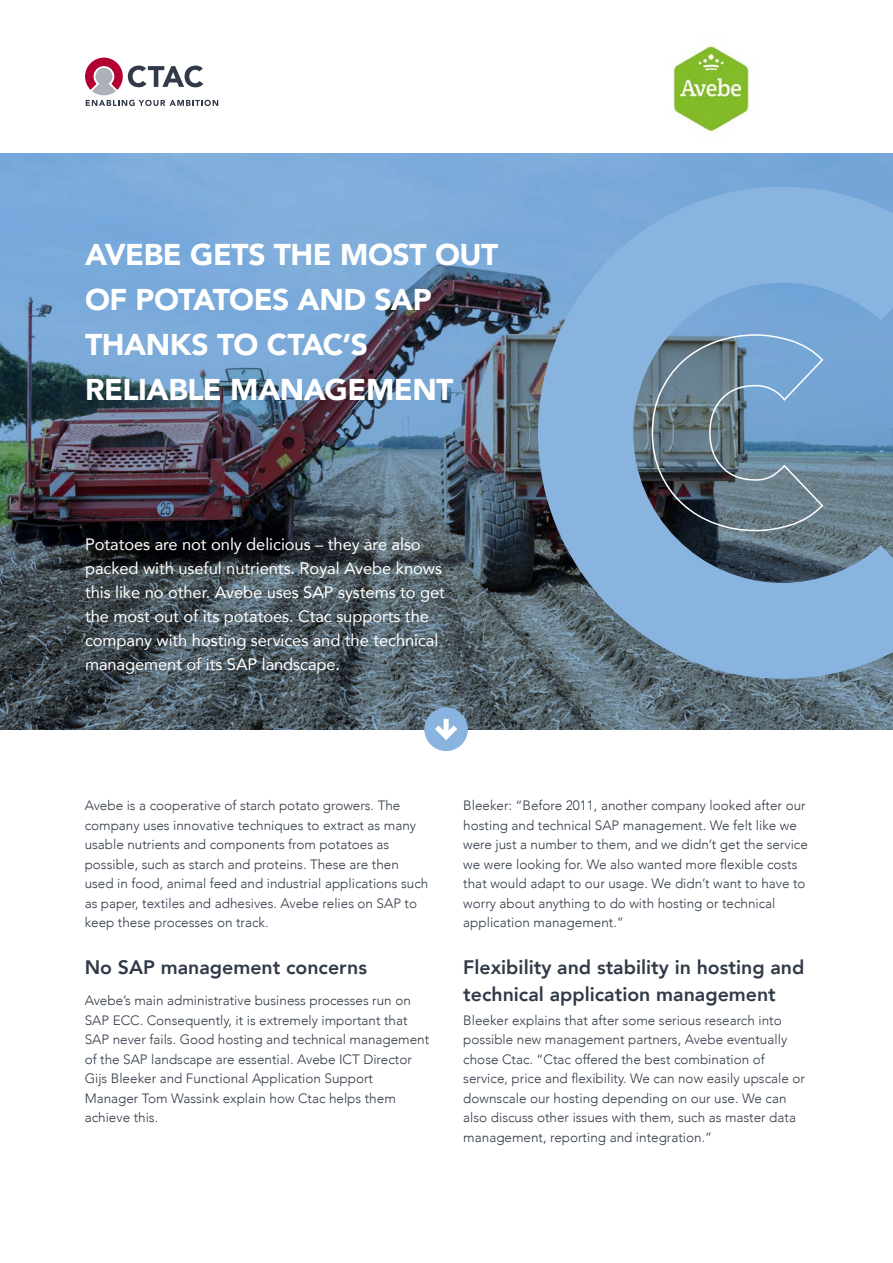
<style>
.page{position:relative;width:893px;height:1263px;background:#fff}
.page>*{position:absolute;margin:0;border:0;box-sizing:border-box;transform-origin:0 0}
.t1{font:900 30px/45px "Avenir";letter-spacing:-.015em;color:#fff}
.t2{font:800 19.5px/27px "Avenir";color:#313a48}
.t3{font:16.5px/24px "Avenir";letter-spacing:-.005em;color:#fff}
.t4{font:300 13.5px/19.5px "Avenir";color:#313a48}
</style>
<div class="page">
<img style="left:0;top:153px;width:893px;height:576px">
<div style="left:424px;top:707px;width:44px;height:44px;background:#89b4df;border-radius:50%"></div>
<svg style="left:435px;top:725px;width:22px;height:15px"></svg>
<div style="left:444px;top:719px;width:5px;height:16px;background:#fff"></div>
<svg style="left:85px;top:58px;width:133px;height:48px"></svg>
<svg style="left:538px;top:187px;width:355px;height:492px;background:#79a0c5"></svg>
<svg style="left:651px;top:333px;width:173px;height:199px;background:#668094"></svg>
<img style="left:673px;top:46px;width:76px;height:86px">
<h1 class="t1" style="left:85px;top:231px;width:415px">AVEBE GETS THE MOST OUT<br>OF POTATOES AND SAP<br>THANKS TO CTAC’S<br>RELIABLE MANAGEMENT</h1>
<p class="t3" style="left:85px;top:532px;width:361px">Potatoes are not only delicious – they are also packed with useful nutrients. Royal Avebe knows this like no other. Avebe uses SAP systems to get the most out of its potatoes. Ctac supports the company with hosting services and the technical management of its SAP landscape.</p>
<p class="t4" style="left:85px;top:796px;width:345px">Avebe is a cooperative of starch potato growers. The company uses innovative techniques to extract as many usable nutrients and components from potatoes as possible, such as starch and proteins. These are then used in food, animal feed and industrial applications such as paper, textiles and adhesives. Avebe relies on SAP to keep these processes on track.</p>
<h2 class="t2" style="left:85px;top:953px;width:284px">No SAP management concerns</h2>
<p class="t4" style="left:85px;top:991px;width:346px">Avebe’s main administrative business processes run on SAP ECC. Consequently, it is extremely important that SAP never fails. Good hosting and technical management of the SAP landscape are essential. Avebe ICT Director Gijs Bleeker and Functional Application Support Manager Tom Wassink explain how Ctac helps them achieve this.</p>
<p class="t4" style="left:463px;top:796px;width:346px">Bleeker: “Before 2011, another company looked after our hosting and technical SAP management. We felt like we were just a number to them, and we didn’t get the service we were looking for. We also wanted more flexible costs that would adapt to our usage. We didn’t want to have to worry about anything to do with hosting or technical application management.”</p>
<h2 class="t2" style="left:463px;top:953px;width:343px">Flexibility and stability in hosting and technical application management</h2>
<p class="t4" style="left:463px;top:1010px;width:343px">Bleeker explains that after some serious research into possible new management partners, Avebe eventually chose Ctac. “Ctac offered the best combination of service, price and flexibility. We can now easily upscale or downscale our hosting depending on our use. We can also discuss other issues with them, such as master data management, reporting and integration.”</p>
</div>
